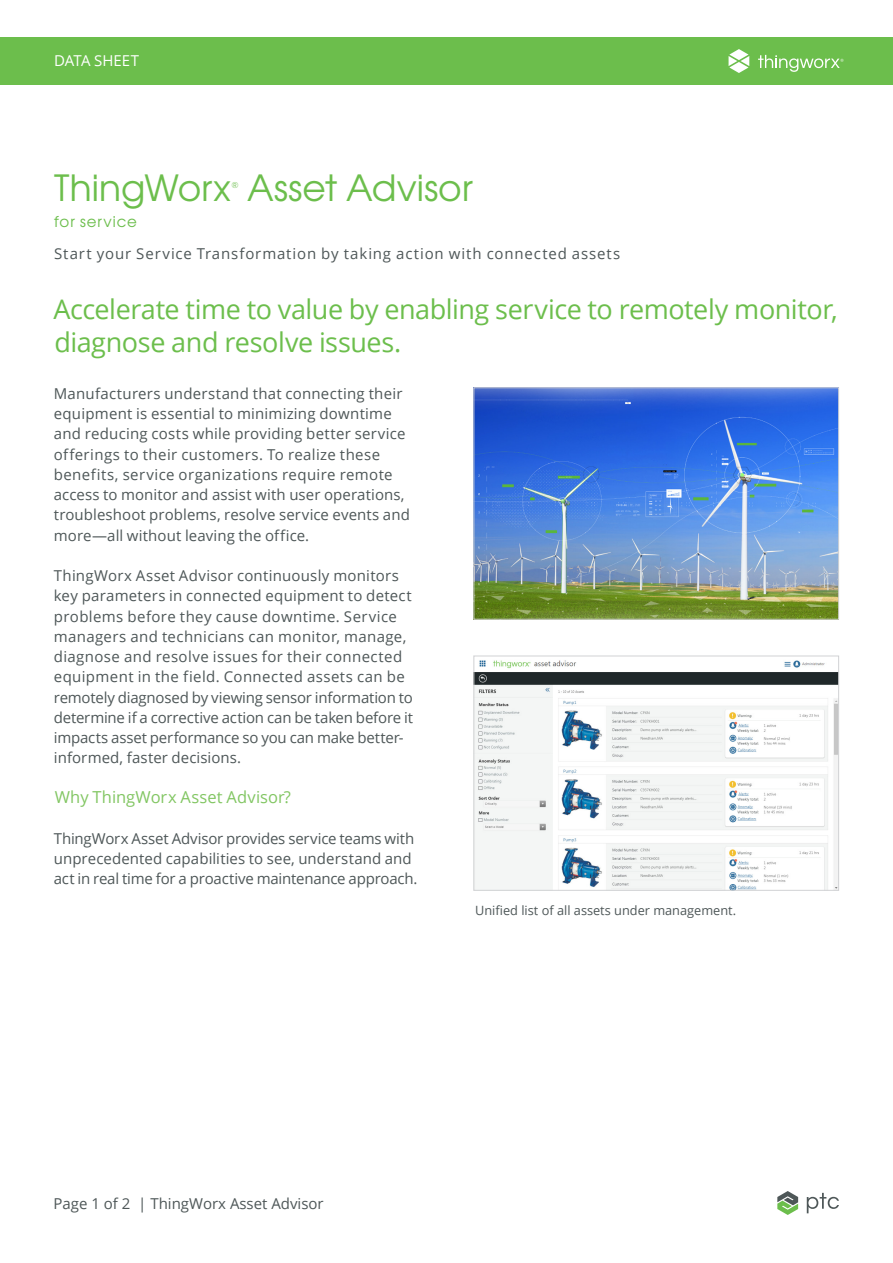
<style>
.page{position:relative;width:893px;height:1263px;background:#fff}
.page>*{position:absolute;margin:0;border:0;box-sizing:border-box;transform-origin:0 0}
._1__Headline{font:36px "Te X Gyre Adventor";color:#6cbe4c}
._3__Introduction{font:27px/33px "Open Sans";letter-spacing:-.015em;color:#6cbe4c}
._3__Text_Subhead_1{font:16.5px "Open Sans";letter-spacing:.005em;color:#82c663}
._4__Text_Body{font:15px/20.2px "Open Sans";letter-spacing:.015em;color:#4e5758}
._4__Text_Body-2{font:15px/20.2px "Open Sans";letter-spacing:-.01em;color:#4e5758}
._2__Headline_Subhead{font:15px "Open Sans";letter-spacing:.055em;color:#4e5758}
._1__Headline-2{font:15px "Te X Gyre Adventor";letter-spacing:.06em;color:#6cbe4c}
.t1{font:15px "Open Sans";color:#fff}
._6__Caption{font:12.75px "Open Sans";color:#4e5758}
._1__Headline-3{font:8.7px "Te X Gyre Adventor";color:#6cbe4c}
</style>
<div class="page">
<div style="left:0;top:37px;width:893px;height:48px;background:#6cbe4c"></div>
<svg style="left:777px;top:1191px;width:21px;height:24px"></svg>
<svg style="left:807px;top:1193px;width:32px;height:20px"></svg>
<svg style="left:758px;top:55px;width:85px;height:17px"></svg>
<svg style="left:729px;top:49px;width:20px;height:24px"></svg>
<img style="left:475px;top:389px;width:362px;height:229px">
<div style="left:473px;top:387px;width:366px;height:233px;border:1px solid #d1d2d4"></div>
<img style="left:475px;top:660px;width:362px;height:229px">
<div style="left:473px;top:656px;width:366px;height:235px;border:1px solid #d1d2d4"></div>
<p class="t1" style="left:54px;top:50px;width:87px">DATA SHEET</p>
<p class="_1__Headline" style="left:54px;top:159px;width:178px">ThingWorx</p>
<p class="_1__Headline-3" style="left:232px;top:178px;width:8px">®</p>
<p class="_1__Headline" style="left:247px;top:159px;width:227px">Asset Advisor</p>
<p class="_2__Headline_Subhead" style="left:54px;top:243px;width:567px">Start your Service Transformation by taking action with connected assets</p>
<p class="_1__Headline-2" style="left:54px;top:210px;width:84px">for service</p>
<p class="_3__Introduction" style="left:53px;top:292px;width:786px">Accelerate time to value by enabling service to remotely monitor, diagnose and resolve issues.</p>
<p class="_4__Text_Body" style="left:54px;top:383px;width:358px">Manufacturers understand that connecting their equipment is essential to minimizing downtime and reducing costs while providing better service offerings to their customers. To realize these benefits, service organizations require remote access to monitor and assist with user operations, troubleshoot problems, resolve service events and more—all without leaving the office.</p>
<p class="_4__Text_Body" style="left:54px;top:565px;width:361px">ThingWorx Asset Advisor continuously monitors key parameters in connected equipment to detect problems before they cause downtime. Service managers and technicians can monitor, manage, diagnose and resolve issues for their connected equipment in the field. Connected assets can be remotely diagnosed by viewing sensor information to determine if a corrective action can be taken before it impacts asset performance so you can make better&shy;informed, faster decisions.</p>
<p class="_3__Text_Subhead_1" style="left:55px;top:786px;width:238px">Why ThingWorx Asset Advisor?</p>
<p class="_4__Text_Body-2" style="left:54px;top:828px;width:365px">ThingWorx Asset Advisor provides service teams with unprecedented capabilities to see, understand and act in real time for a proactive maintenance approach.</p>
<p class="_4__Text_Body" style="left:53px;top:1193px;width:272px">Page 1 of 2 | ThingWorx Asset Advisor</p>
<p class="_6__Caption" style="left:475px;top:902px;width:262px">Unified list of all assets under management.</p>
</div>
